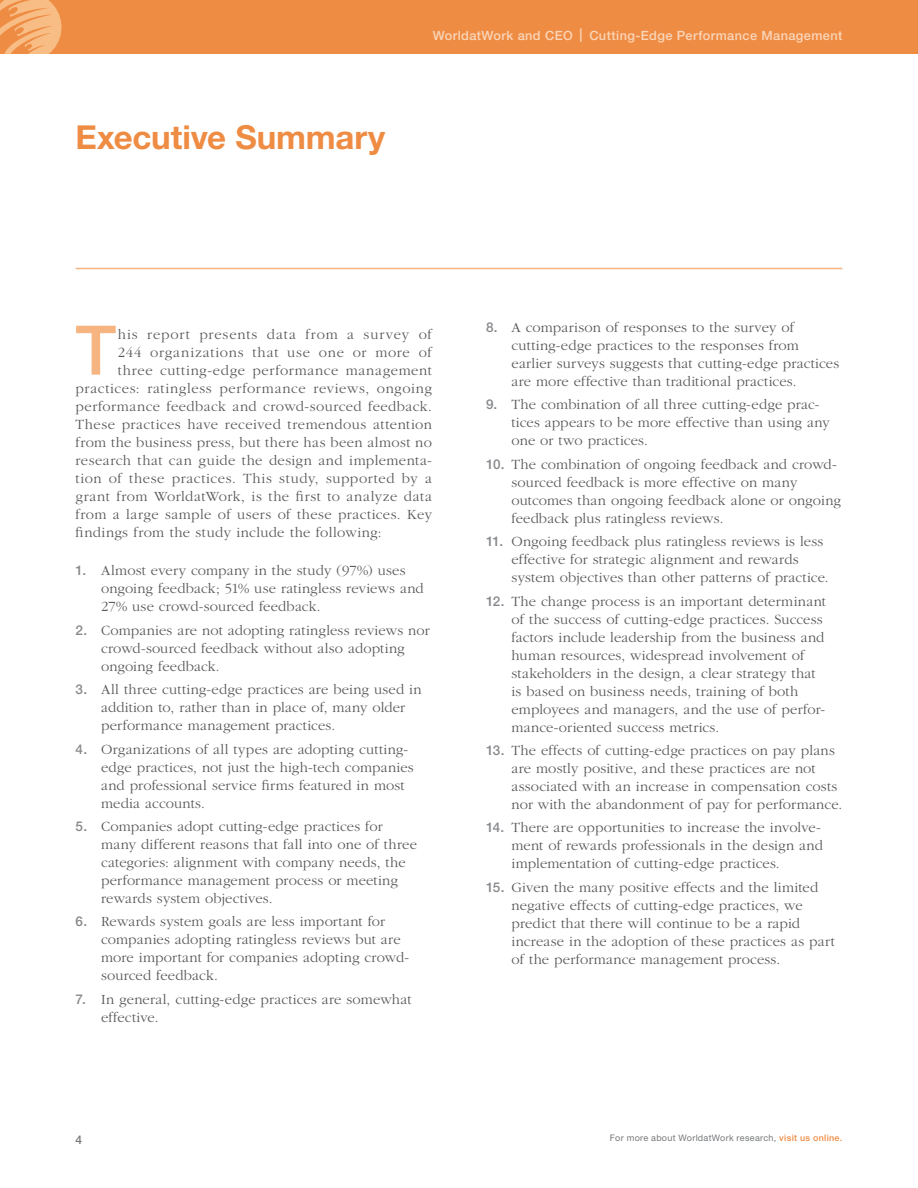
<style>
.page{position:relative;width:918px;height:1188px;background:#fff}
.page>*{position:absolute;margin:0;border:0;box-sizing:border-box;transform-origin:0 0}
.BODY_-_opening_parag{font:500 68.4px "Helvetica Neue LT Std";color:#f6b481}
.Section_-_Head_no_se{font:700 33px "Helvetica Neue LT Std";letter-spacing:-.005em;color:#ef8c44}
.BODY_-_opening_parag-2{font:300 14.7px/18px "ITC Garamond Std";letter-spacing:.015em;color:#57585a}
.BODY_-_opening_parag-3{font:300 14.7px "ITC Garamond Std";letter-spacing:.04em;color:#57585a}
.BODY_-_opening_parag-4{font:300 14.7px "ITC Garamond Std";letter-spacing:.045em;color:#57585a}
.BODY_-_opening_parag-5{font:300 14.7px "ITC Garamond Std";letter-spacing:.06em;color:#57585a}
.BODY_-_opening_parag-6{font:300 14.7px "ITC Garamond Std";letter-spacing:.05em;color:#57585a}
.t1{font:500 12.75px "Helvetica Neue LT Std";letter-spacing:.03em;color:#fad6b9}
.t2{font:500 12px "Helvetica Neue LT Std";color:#76787b}
.t3{font:9px "Helvetica Neue LT Std";letter-spacing:.035em;color:#76787b}
.s1{font-size:13.5px}
.s2{font-family:"Helvetica Neue LT Std";font-weight:500;font-size:13.5px;color:#87898c}
.s3{font-weight:500;color:#ef8c44}
</style>
<div class="page">
<div style="left:0;top:0;width:918px;height:54px;background:#ef8c44"></div>
<svg style="left:0;top:0;width:62px;height:54px"></svg>
<hr style="left:76px;top:268px;width:766px;height:1px;background:#f6b481">
<p class="Section_-_Head_no_se" style="left:76px;top:117px;width:311px">Executive Summary</p>
<p class="t1" style="left:433px;top:28px;width:411px">WorldatWork and CEO <span class="s1">|</span> Cutting-Edge Performance Management</p>
<p class="BODY_-_opening_parag" style="left:76px;top:309px;width:42px">T</p>
<p class="BODY_-_opening_parag-5" style="left:118px;top:326px;width:316px">his report presents data from a survey of</p>
<p class="BODY_-_opening_parag-6" style="left:118px;top:344px;width:316px">244 organizations that use one or more of</p>
<p class="BODY_-_opening_parag-4" style="left:118px;top:362px;width:316px">three cutting-edge performance management</p>
<p class="BODY_-_opening_parag-3" style="left:76px;top:380px;width:358px">practices: ratingless performance reviews, ongoing</p>
<p class="BODY_-_opening_parag-2" style="left:76px;top:397px;width:358px">performance feedback and crowd-sourced feedback.</p>
<p class="BODY_-_opening_parag-2" style="left:76px;top:415px;width:358px">These practices have received tremendous attention</p>
<p class="BODY_-_opening_parag-2" style="left:76px;top:433px;width:358px">from the business press, but there has been almost no</p>
<p class="BODY_-_opening_parag-2" style="left:76px;top:451px;width:358px">research that can guide the design and implementa-</p>
<p class="BODY_-_opening_parag-3" style="left:76px;top:470px;width:358px">tion of these practices. This study, supported by a</p>
<p class="BODY_-_opening_parag-2" style="left:76px;top:487px;width:358px">grant from WorldatWork, is the first to analyze data</p>
<p class="BODY_-_opening_parag-2" style="left:76px;top:505px;width:358px">from a large sample of users of these practices. Key</p>
<p class="BODY_-_opening_parag-2" style="left:76px;top:523px;width:308px">findings from the study include the following:</p>
<p class="BODY_-_opening_parag-2" style="left:101px;top:562px;width:324px;text-indent:-26px"><span class="s2">1.</span> Almost every company in the study (97%) uses ongoing feedback; 51% use ratingless reviews and<br>27% use crowd-sourced feedback.</p>
<p class="BODY_-_opening_parag-2" style="left:101px;top:621px;width:330px;text-indent:-26px"><span class="s2">2.</span> Companies are not adopting ratingless reviews nor crowd-sourced feedback without also adopting ongoing feedback.</p>
<p class="BODY_-_opening_parag-2" style="left:101px;top:681px;width:322px;text-indent:-26px"><span class="s2">3.</span> All three cutting-edge practices are being used in addition to, rather than in place of, many older performance management practices.</p>
<p class="BODY_-_opening_parag-2" style="left:101px;top:740px;width:314px;text-indent:-26px"><span class="s2">4.</span> Organizations of all types are adopting cutting&shy;edge practices, not just the high-tech companies and professional service firms featured in most media accounts.</p>
<p class="BODY_-_opening_parag-2" style="left:101px;top:818px;width:317px;text-indent:-26px"><span class="s2">5.</span> Companies adopt cutting-edge practices for many different reasons that fall into one of three categories: alignment with company needs, the performance management process or meeting rewards system objectives.</p>
<p class="BODY_-_opening_parag-2" style="left:101px;top:913px;width:310px;text-indent:-26px"><span class="s2">6.</span> Rewards system goals are less important for companies adopting ratingless reviews but are more important for companies adopting crowd&shy;sourced feedback.</p>
<p class="BODY_-_opening_parag-2" style="left:101px;top:990px;width:312px;text-indent:-26px"><span class="s2">7.</span> In general, cutting-edge practices are somewhat effective.</p>
<p class="BODY_-_opening_parag-2" style="left:512px;top:319px;width:329px;text-indent:-26px"><span class="s2">8.</span> A comparison of responses to the survey of cutting-edge practices to the responses from earlier surveys suggests that cutting-edge practices are more effective than traditional practices.</p>
<p class="BODY_-_opening_parag-2" style="left:512px;top:396px;width:320px;text-indent:-26px"><span class="s2">9.</span> The combination of all three cutting-edge prac&shy;tices appears to be more effective than using any one or two practices.</p>
<p class="BODY_-_opening_parag-2" style="left:512px;top:455px;width:331px;text-indent:-26px"><span class="s2">10.</span> The combination of ongoing feedback and crowd&shy;sourced feedback is more effective on many outcomes than ongoing feedback alone or ongoing feedback plus ratingless reviews.</p>
<p class="BODY_-_opening_parag-2" style="left:512px;top:533px;width:319px;text-indent:-26px"><span class="s2">11.</span> Ongoing feedback plus ratingless reviews is less effective for strategic alignment and rewards system objectives than other patterns of practice.</p>
<p class="BODY_-_opening_parag-2" style="left:512px;top:592px;width:316px;text-indent:-26px"><span class="s2">12.</span> The change process is an important determinant of the success of cutting-edge practices. Success factors include leadership from the business and human resources, widespread involvement of stakeholders in the design, a clear strategy that is based on business needs, training of both employees and managers, and the use of perfor&shy;mance-oriented success metrics.</p>
<p class="BODY_-_opening_parag-2" style="left:512px;top:742px;width:332px;text-indent:-26px"><span class="s2">13.</span> The effects of cutting-edge practices on pay plans are mostly positive, and these practices are not associated with an increase in compensation costs nor with the abandonment of pay for performance.</p>
<p class="BODY_-_opening_parag-2" style="left:512px;top:819px;width:313px;text-indent:-26px"><span class="s2">14.</span> There are opportunities to increase the involve&shy;ment of rewards professionals in the design and implementation of cutting-edge practices.</p>
<p class="BODY_-_opening_parag-2" style="left:512px;top:878px;width:325px;text-indent:-26px"><span class="s2">15.</span> Given the many positive effects and the limited negative effects of cutting-edge practices, we predict that there will continue to be a rapid increase in the adoption of these practices as part of the performance management process.</p>
<p class="t2" style="left:76px;top:1132px;width:8px">4</p>
<p class="t3" style="left:610px;top:1133px;width:234px">For more about WorldatWork research, <span class="s3">visit us online.</span></p>
</div>
